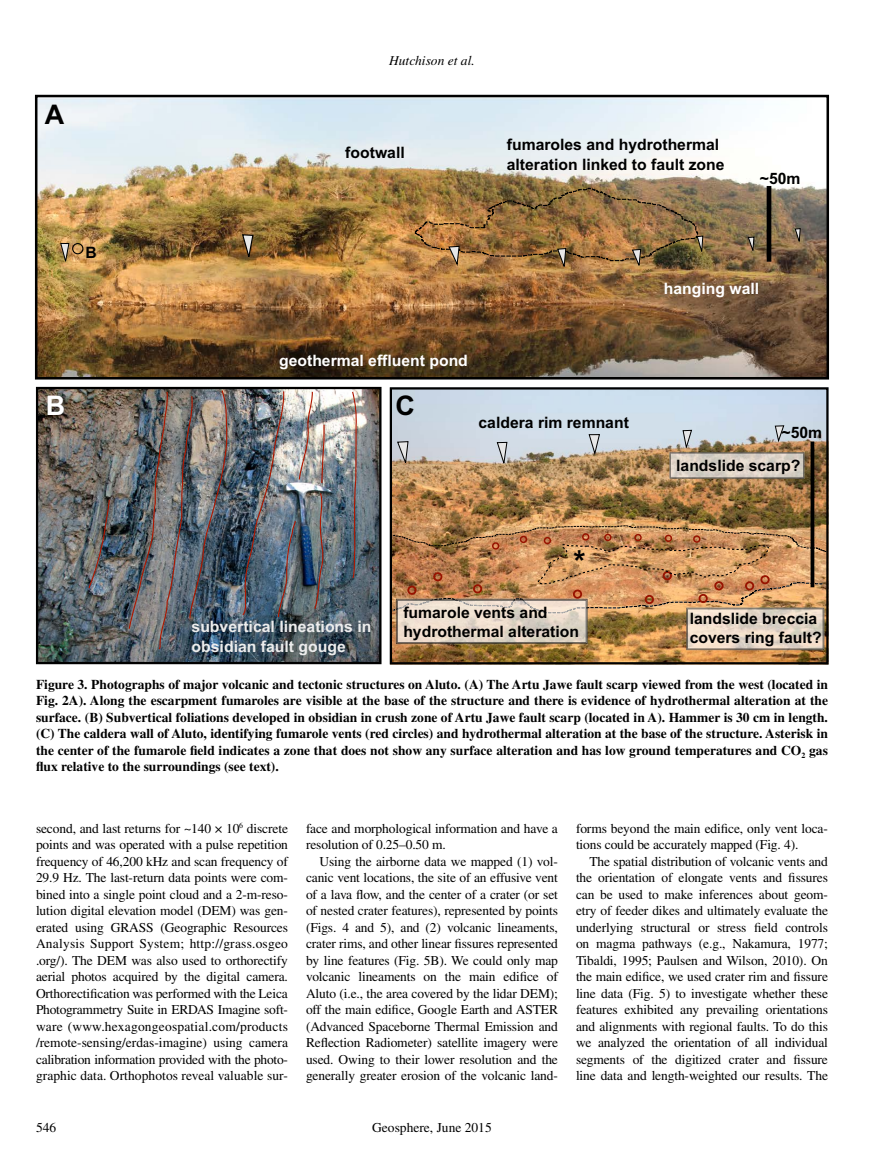
<style>
.page{position:relative;width:891px;height:1175px;background:#fff}
.page>*{position:absolute;margin:0;border:0;box-sizing:border-box;transform-origin:0 0}
.t1{font:700 31.2px "Arial";color:#000}
.t2{font:700 27px "Arial";color:#000}
.t3{font:700 27px "Arial";color:#fff}
.t4{font:700 15.75px/19.6px "Arial";color:#000}
.t5{font:700 15.75px/19.8px "Arial";color:#ededed}
.t6{font:700 15.75px "Arial";color:#fff}
.geosphere___body_tex{font:13.5px/16.5px "Times";letter-spacing:-.01em;color:#000;text-align:justify}
.geosphere___figure_c{font:700 13.5px/16.5px "Times";color:#000;text-align:justify}
.t7{font:italic 13.5px "Times";color:#000}
</style>
<div class="page">
<img style="left:39px;top:99px;width:786px;height:276px">
<img style="left:39px;top:390px;width:340px;height:271px">
<img style="left:393px;top:390px;width:433px;height:271px">
<div style="left:35px;top:95px;width:794px;height:284px;border:3px solid #000"></div>
<svg style="left:747px;top:236px;width:8px;height:18px"></svg>
<img style="left:413px;top:187px;width:291px;height:84px">
<svg style="left:60px;top:242px;width:10px;height:23px"></svg>
<svg style="left:794px;top:228px;width:7px;height:16px"></svg>
<div style="left:72px;top:243px;width:11px;height:11px;border:1px solid #000;border-radius:50%"></div>
<svg style="left:241px;top:233px;width:13px;height:29px"></svg>
<img style="left:87px;top:390px;width:270px;height:260px">
<hr style="left:767px;top:186px;width:4px;height:76px;background:#000">
<div style="left:390px;top:387px;width:439px;height:277px;border:2px solid #000"></div>
<img style="left:396px;top:613px;width:192px;height:31px">
<img style="left:397px;top:613px;width:190px;height:30px">
<svg style="left:682px;top:429px;width:11px;height:21px"></svg>
<svg style="left:496px;top:441px;width:12px;height:26px"></svg>
<svg style="left:396px;top:441px;width:13px;height:25px"></svg>
<svg style="left:774px;top:425px;width:11px;height:18px"></svg>
<svg style="left:588px;top:433px;width:12px;height:23px"></svg>
<hr style="left:811px;top:441px;width:3px;height:146px;background:#000">
<img style="left:670px;top:452px;width:134px;height:1px">
<img style="left:670px;top:453px;width:134px;height:25px">
<img style="left:686px;top:613px;width:138px;height:37px">
<img style="left:687px;top:613px;width:136px;height:36px">
<img style="left:393px;top:525px;width:434px;height:88px">
<div style="left:36px;top:387px;width:346px;height:277px;border:2px solid #000"></div>
<p class="t2" style="left:45px;top:96px;width:21px">A</p>
<p class="t4" style="left:86px;top:243px;width:13px">B</p>
<p class="t7" style="left:389px;top:53px;width:87px">Hutchison et al.</p>
<p class="t4" style="left:345px;top:144px;width:61px">footwall</p>
<p class="t4" style="left:507px;top:135px;width:219px">fumaroles and hydrothermal alteration linked to fault zone</p>
<p class="t4" style="left:760px;top:169px;width:42px">~50m</p>
<p class="t6" style="left:279px;top:350px;width:190px">geothermal effluent pond</p>
<p class="t6" style="left:664px;top:278px;width:97px">hanging wall</p>
<p class="t3" style="left:46px;top:387px;width:21px">B</p>
<p class="t2" style="left:396px;top:387px;width:21px">C</p>
<p class="t4" style="left:479px;top:413px;width:152px">caldera rim remnant</p>
<p class="t1" style="left:573px;top:541px;width:14px">*</p>
<p class="t5" style="left:192px;top:617px;width:181px">subvertical lineations in obsidian fault gouge</p>
<p class="t4" style="left:403px;top:603px;width:177px">fumarole vents and hydrothermal alteration</p>
<p class="t4" style="left:676px;top:417px;width:147px;line-height:32.2px;text-indent:105px">~50m landslide scarp?</p>
<p class="t4" style="left:690px;top:609px;width:133px">landslide breccia covers ring fault?</p>
<p class="geosphere___figure_c" style="left:36px;top:675px;width:794px">Figure 3. Photographs of major volcanic and tectonic structures on Aluto. (A) The Artu Jawe fault scarp viewed from the west (located in Fig. 2A). Along the escarpment fumaroles are visible at the base of the structure and there is evidence of hydrothermal alteration at the surface. (B) Subvertical foliations developed in obsidian in crush zone of Artu Jawe fault scarp (located in A). Hammer is 30 cm in length. (C) The caldera wall of Aluto, identifying fumarole vents (red circles) and hydrothermal alteration at the base of the structure. Asterisk in the center of the fumarole field indicates a zone that does not show any surface alteration and has low ground temperatures and CO<sub>2</sub> gas flux relative to the surroundings (see text).</p>
<p class="geosphere___body_tex" style="left:36px;top:820px;width:254px">second, and last returns for ~140 × 10<sup>6</sup> discrete points and was operated with a pulse repetition frequency of 46,200 kHz and scan frequency of 29.9 Hz. The last-return data points were com&shy;bined into a single point cloud and a 2-m-reso&shy;lution digital elevation model (DEM) was gen&shy;erated using GRASS (Geographic Resources Analysis Support System; http://grass.osgeo .org/). The DEM was also used to orthorectify aerial photos acquired by the digital camera.<br>Orthorectification was performed with the Leica Photogrammetry Suite in ERDAS Imagine soft&shy;ware (www.hexagongeospatial.com/products /remote-sensing/erdas-imagine) using camera calibration information provided with the photo&shy;graphic data. Orthophotos reveal valuable sur-</p>
<p class="geosphere___body_tex" style="left:306px;top:820px;width:253px">face and morphological information and have a resolution of 0.25–0.50 m.</p>
<p class="geosphere___body_tex" style="left:306px;top:853px;width:254px;text-indent:14px">Using the airborne data we mapped (1) vol&shy;canic vent locations, the site of an effusive vent of a lava flow, and the center of a crater (or set of nested crater features), represented by points (Figs. 4 and 5), and (2) volcanic lineaments, crater rims, and other linear fissures represented by line features (Fig. 5B). We could only map volcanic lineaments on the main edifice of Aluto (i.e., the area covered by the lidar DEM); off the main edifice, Google Earth and ASTER (Advanced Spaceborne Thermal Emission and Reflection Radiometer) satellite imagery were used. Owing to their lower resolution and the generally greater erosion of the volcanic land-</p>
<p class="geosphere___body_tex" style="left:36px;top:1118px;width:22px">546</p>
<p class="geosphere___body_tex" style="left:372px;top:1118px;width:121px">Geosphere, June 2015</p>
<p class="geosphere___body_tex" style="left:576px;top:820px;width:254px">forms beyond the main edifice, only vent loca&shy;tions could be accurately mapped (Fig. 4).</p>
<p class="geosphere___body_tex" style="left:576px;top:853px;width:254px;text-indent:14px">The spatial distribution of volcanic vents and the orientation of elongate vents and fissures can be used to make inferences about geom&shy;etry of feeder dikes and ultimately evaluate the underlying structural or stress field controls on magma pathways (e.g., Nakamura, 1977; Tibaldi, 1995; Paulsen and Wilson, 2010). On the main edifice, we used crater rim and fissure line data (Fig. 5) to investigate whether these features exhibited any prevailing orientations and alignments with regional faults. To do this we analyzed the orientation of all individual segments of the digitized crater and fissure line data and length-weighted our results. The</p>
</div>
